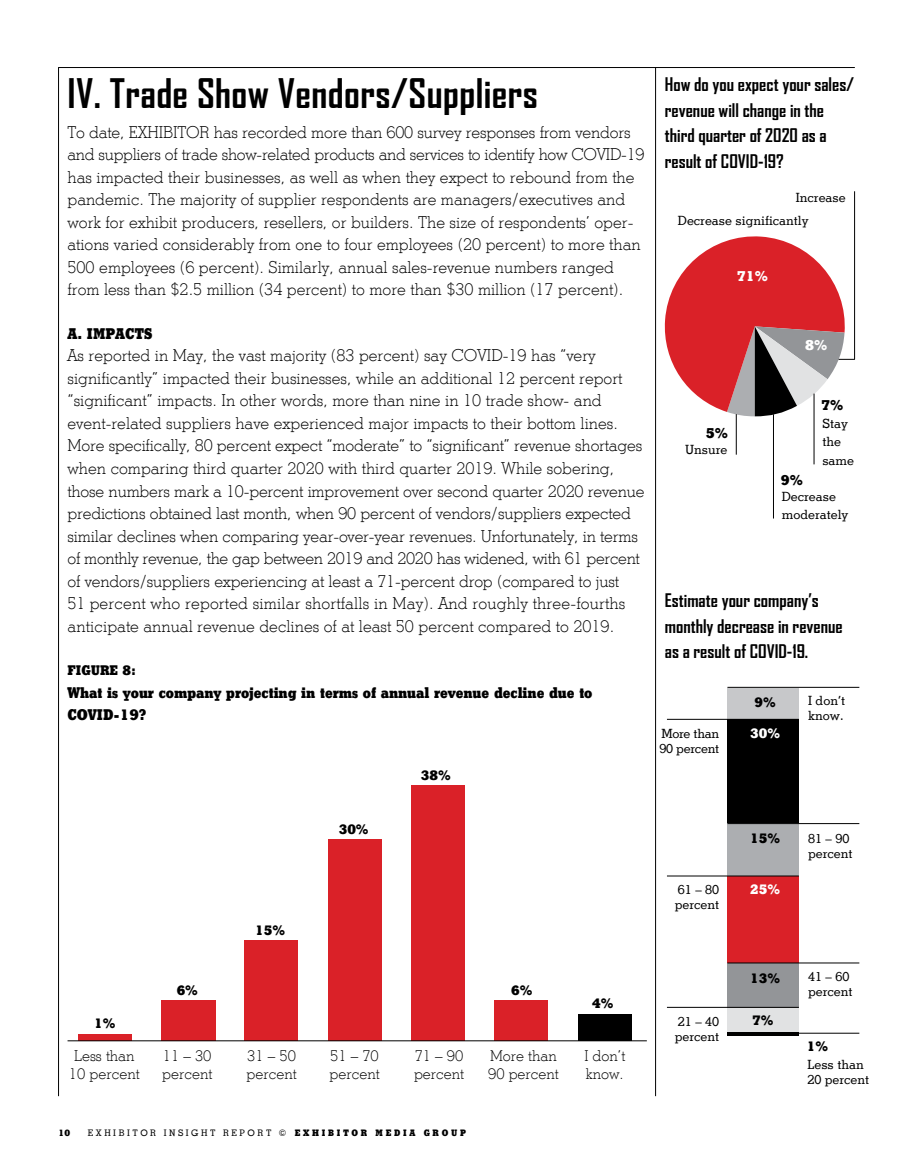
<style>
.page{position:relative;width:918px;height:1175px;background:#fff}
.page>*{position:absolute;margin:0;border:0;box-sizing:border-box;transform-origin:0 0}
.t1{font:700 39px "Agency";letter-spacing:.01em;color:#000}
.t2{font:700 18px/25.5px "Agency";color:#000}
.t3{font:300 16.5px/22.5px "Stymie";color:#000}
.t4{font:300 15px/18px "Stymie";color:#000}
.t5{font:800 15px/22.5px "Stymie";color:#000}
.t6{font:800 14.1px "Stymie";color:#000}
.t7{font:800 14.1px "Stymie";color:#fff}
.t8{font:800 13.5px "Stymie";color:#000}
.t9{font:800 13.5px "Stymie";color:#fff}
.t10{font:500 12.75px/15px "Stymie";color:#000}
.t11{font:500 12.75px/15px "Stymie";letter-spacing:-.02em;color:#000}
.t12{font:500 9px "Stymie";letter-spacing:.28em;color:#000}
.t13{font:800 9px "Stymie";color:#000}
.s1{font-weight:800}
</style>
<div class="page">
<hr style="left:58px;top:67px;width:1px;height:1029px;background:#000">
<hr style="left:58px;top:67px;width:797px;height:1px;background:#000">
<hr style="left:655px;top:67px;width:1px;height:1029px;background:#000">
<hr style="left:854px;top:191px;width:1px;height:168px;background:#000">
<hr style="left:814px;top:393px;width:1px;height:71px;background:#000">
<hr style="left:736px;top:414px;width:1px;height:40px;background:#000">
<hr style="left:773px;top:414px;width:1px;height:104px;background:#000">
<div style="left:78px;top:1034px;width:54px;height:7px;background:#da2128"></div>
<div style="left:161px;top:1000px;width:54px;height:41px;background:#da2128"></div>
<div style="left:244px;top:940px;width:54px;height:101px;background:#da2128"></div>
<div style="left:328px;top:839px;width:54px;height:202px;background:#da2128"></div>
<div style="left:411px;top:785px;width:54px;height:256px;background:#da2128"></div>
<div style="left:494px;top:1000px;width:54px;height:41px;background:#da2128"></div>
<div style="left:578px;top:1014px;width:54px;height:27px;background:#000"></div>
<hr style="left:68px;top:1040px;width:579px;height:1px;background:#000">
<svg style="left:664px;top:233px;width:191px;height:183px"></svg>
<div style="left:728px;top:688px;width:71px;height:31px;background:#c7c8ca"></div>
<div style="left:728px;top:719px;width:71px;height:104px;background:#000"></div>
<div style="left:728px;top:823px;width:71px;height:53px;background:#acaeb1"></div>
<div style="left:728px;top:876px;width:71px;height:87px;background:#da2128"></div>
<div style="left:728px;top:963px;width:71px;height:45px;background:#939598"></div>
<div style="left:728px;top:1008px;width:71px;height:24px;background:#e1e2e3"></div>
<hr style="left:728px;top:1032px;width:71px;height:4px;background:#000">
<hr style="left:727px;top:687px;width:132px;height:1px;background:#000">
<hr style="left:727px;top:823px;width:132px;height:1px;background:#000">
<hr style="left:727px;top:962px;width:132px;height:1px;background:#000">
<hr style="left:727px;top:1033px;width:132px;height:1px;background:#000">
<hr style="left:667px;top:719px;width:132px;height:1px;background:#000">
<hr style="left:667px;top:875px;width:132px;height:1px;background:#000">
<hr style="left:667px;top:1007px;width:132px;height:1px;background:#000">
<h1 class="t1" style="left:68px;top:71px;width:472px">IV. Trade Show Vendors/Suppliers</h1>
<p class="t3" style="left:68px;top:121px;width:579px">To date, EXHIBITOR has recorded more than 600 survey responses from vendors and suppliers of trade show-related products and services to identify how COVID-19 has impacted their businesses, as well as when they expect to rebound from the pandemic. The majority of supplier respondents are managers/executives and work for exhibit producers, resellers, or builders. The size of respondents’ oper&shy;ations varied considerably from one to four employees (20 percent) to more than 500 employees (6 percent). Similarly, annual sales-revenue numbers ranged from less than $2.5 million (34 percent) to more than $30 million (17 percent).</p>
<p class="t5" style="left:68px;top:322px;width:86px">A. IMPACTS</p>
<p class="t3" style="left:68px;top:344px;width:579px">As reported in May, the vast majority (83 percent) say COVID-19 has “very significantly” impacted their businesses, while an additional 12 percent report “significant” impacts. In other words, more than nine in 10 trade show- and event-related suppliers have experienced major impacts to their bottom lines.<br>More specifically, 80 percent expect “moderate” to “significant” revenue shortages when comparing third quarter 2020 with third quarter 2019. While sobering, those numbers mark a 10-percent improvement over second quarter 2020 revenue predictions obtained last month, when 90 percent of vendors/suppliers expected similar declines when comparing year-over-year revenues. Unfortunately, in terms of monthly revenue, the gap between 2019 and 2020 has widened, with 61 percent of vendors/suppliers experiencing at least a 71-percent drop (compared to just<br>51 percent who reported similar shortfalls in May). And roughly three-fourths anticipate annual revenue declines of at least 50 percent compared to 2019.</p>
<p class="t8" style="left:68px;top:662px;width:70px">FIGURE 8:</p>
<p class="t5" style="left:68px;top:681px;width:526px">What is your company projecting in terms of annual revenue decline due to<br>COVID-19?</p>
<p class="t8" style="left:421px;top:767px;width:31px">38%</p>
<p class="t2" style="left:665px;top:72px;width:191px">How do you expect your sales/ revenue will change in the third quarter of 2020 as a result of COVID-19?</p>
<p class="t10" style="left:796px;top:189px;width:51px">Increase</p>
<p class="t10" style="left:678px;top:213px;width:132px">Decrease significantly</p>
<p class="t7" style="left:737px;top:268px;width:33px">71%</p>
<p class="t6" style="left:706px;top:425px;width:24px">5%</p>
<p class="t10" style="left:685px;top:442px;width:44px">Unsure</p>
<p class="t7" style="left:805px;top:336px;width:24px">8%</p>
<p class="t6" style="left:821px;top:396px;width:24px">7%</p>
<p class="t6" style="left:781px;top:471px;width:24px">9%</p>
<p class="t10" style="left:822px;top:415px;width:33px;line-height:18px">Stay the same</p>
<p class="t10" style="left:782px;top:487px;width:68px;line-height:18px">Decrease moderately</p>
<p class="t2" style="left:665px;top:588px;width:179px">Estimate your company’s monthly decrease in revenue as a result of COVID-19.</p>
<p class="t11" style="left:660px;top:725px;width:61px">More than<br>90 percent</p>
<p class="t8" style="left:755px;top:694px;width:23px">9%</p>
<p class="t9" style="left:750px;top:725px;width:31px">30%</p>
<p class="t10" style="left:808px;top:692px;width:39px">I don’t know.</p>
<p class="t8" style="left:177px;top:981px;width:23px">6%</p>
<p class="t8" style="left:255px;top:921px;width:31px">15%</p>
<p class="t8" style="left:339px;top:820px;width:31px">30%</p>
<p class="t8" style="left:511px;top:981px;width:23px">6%</p>
<p class="t8" style="left:592px;top:995px;width:23px">4%</p>
<p class="t10" style="left:675px;top:881px;width:46px">61 – 80 percent</p>
<p class="t8" style="left:750px;top:830px;width:31px">15%</p>
<p class="t9" style="left:750px;top:881px;width:31px">25%</p>
<p class="t10" style="left:808px;top:830px;width:46px">81 – 90 percent</p>
<p class="t8" style="left:750px;top:969px;width:31px">13%</p>
<p class="t10" style="left:808px;top:968px;width:46px">41 – 60 percent</p>
<p class="t8" style="left:752px;top:1011px;width:23px">7%</p>
<p class="t10" style="left:675px;top:1013px;width:46px">21 – 40 percent</p>
<p class="t8" style="left:94px;top:1015px;width:23px">1%</p>
<p class="t8" style="left:807px;top:1038px;width:23px">1%</p>
<p class="t4" style="left:247px;top:1046px;width:52px">31 – 50 percent</p>
<p class="t4" style="left:330px;top:1046px;width:52px">51 – 70 percent</p>
<p class="t4" style="left:414px;top:1046px;width:52px">71 – 90 percent</p>
<p class="t4" style="left:488px;top:1046px;width:72px">More than<br>90 percent</p>
<p class="t4" style="left:584px;top:1046px;width:42px">I don’t know.</p>
<p class="t4" style="left:162px;top:1046px;width:52px">11 – 30 percent</p>
<p class="t4" style="left:69px;top:1046px;width:72px;text-align:center">Less than<br>10 percent</p>
<p class="t10" style="left:807px;top:1057px;width:64px">Less than<br>20 percent</p>
<p class="t13" style="left:59px;top:1127px;width:13px">10</p>
<p class="t12" style="left:88px;top:1127px;width:380px">EXHIBITOR INSIGHT REPORT © <span class="s1">EXHIBITOR MEDIA GROUP</span></p>
</div>
